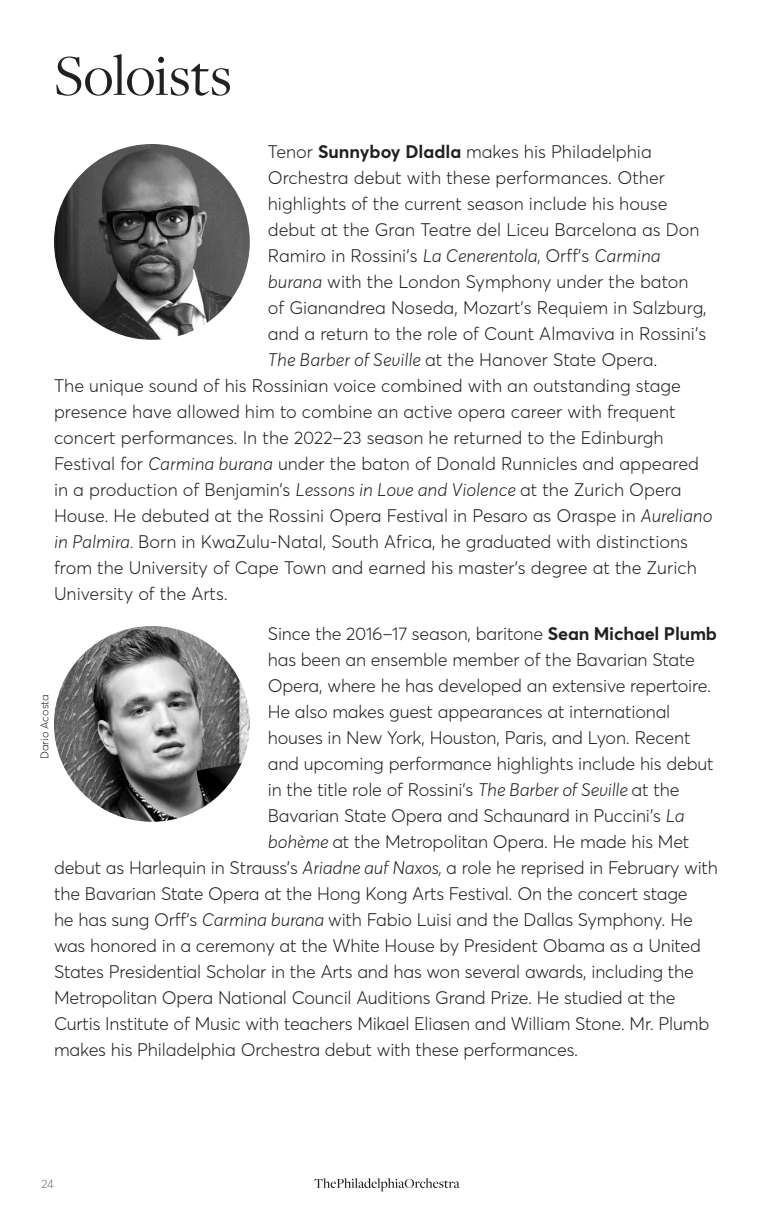
<style>
.page{position:relative;width:774px;height:1224px;background:#fff}
.page>*{position:absolute;margin:0;border:0;box-sizing:border-box;transform-origin:0 0}
.Headline{font:60px "Freight Disp Pro";color:#231f20}
.t1{font:300 18px "Averta Std";letter-spacing:-.01em;color:#231f20}
.t2{font:300 12px "Averta Std";color:#717275}
.t3{font:300 11px "Averta Std";color:#231f20}
.s1{font-weight:700}
.s2{font-style:italic}
</style>
<div class="page">
<svg style="left:314px;top:1178px;width:146px;height:13px"></svg>
<img style="left:54px;top:144px;width:196px;height:196px;border-radius:98px">
<img style="left:54px;top:626px;width:196px;height:196px;border-radius:98px">
<p class="Headline" style="left:54px;top:37px;width:179px">Soloists</p>
<p class="t1" style="left:268px;top:140px;width:385px">Tenor <span class="s1">Sunnyboy Dladla</span> makes his Philadelphia</p>
<p class="t1" style="left:268px;top:166px;width:399px">Orchestra debut with these performances. Other</p>
<p class="t1" style="left:268px;top:192px;width:401px">highlights of the current season include his house</p>
<p class="t1" style="left:268px;top:218px;width:433px">debut at the Gran Teatre del Liceu Barcelona as Don</p>
<p class="t1" style="left:268px;top:244px;width:394px">Ramiro in Rossini’s <span class="s2">La Cenerentola,</span> Orff’s <span class="s2">Carmina</span></p>
<p class="t1" style="left:268px;top:270px;width:422px"><span class="s2">burana</span> with the London Symphony under the baton</p>
<p class="t1" style="left:268px;top:296px;width:441px">of Gianandrea Noseda, Mozart’s Requiem in Salzburg,</p>
<p class="t1" style="left:268px;top:322px;width:440px">and a return to the role of Count Almaviva in Rossini’s</p>
<p class="t1" style="left:268px;top:348px;width:391px"><span class="s2">The Barber of Seville</span> at the Hanover State Opera.</p>
<p class="t1" style="left:54px;top:374px;width:629px">The unique sound of his Rossinian voice combined with an outstanding stage</p>
<p class="t1" style="left:54px;top:400px;width:623px">presence have allowed him to combine an active opera career with frequent</p>
<p class="t1" style="left:54px;top:426px;width:611px">concert performances. In the 2022–23 season he returned to the Edinburgh</p>
<p class="t1" style="left:54px;top:452px;width:647px">Festival for <span class="s2">Carmina burana</span> under the baton of Donald Runnicles and appeared</p>
<p class="t1" style="left:54px;top:478px;width:629px">in a production of Benjamin’s <span class="s2">Lessons in Love and Violence</span> at the Zurich Opera</p>
<p class="t1" style="left:54px;top:504px;width:660px">House. He debuted at the Rossini Opera Festival in Pesaro as Oraspe in <span class="s2">Aureliano</span></p>
<p class="t1" style="left:54px;top:530px;width:635px"><span class="s2">in Palmira.</span> Born in KwaZulu-Natal, South Africa, he graduated with distinctions</p>
<p class="t1" style="left:54px;top:556px;width:644px">from the University of Cape Town and earned his master’s degree at the Zurich</p>
<p class="t1" style="left:54px;top:582px;width:175px">University of the Arts.</p>
<p class="t1" style="left:268px;top:622px;width:451px">Since the 2016–17 season, baritone <span class="s1">Sean Michael Plumb</span></p>
<p class="t1" style="left:268px;top:648px;width:428px">has been an ensemble member of the Bavarian State</p>
<p class="t1" style="left:268px;top:674px;width:445px">Opera, where he has developed an extensive repertoire.</p>
<p class="t1" style="left:268px;top:700px;width:404px">He also makes guest appearances at international</p>
<p class="t1" style="left:268px;top:726px;width:424px">houses in New York, Houston, Paris, and Lyon. Recent</p>
<p class="t1" style="left:268px;top:752px;width:447px">and upcoming performance highlights include his debut</p>
<p class="t1" style="left:268px;top:778px;width:413px">in the title role of Rossini’s <span class="s2">The Barber of Seville</span> at the</p>
<p class="t1" style="left:268px;top:804px;width:418px">Bavarian State Opera and Schaunard in Puccini’s <span class="s2">La</span></p>
<p class="t1" style="left:268px;top:830px;width:423px"><span class="s2">bohème</span> at the Metropolitan Opera. He made his Met</p>
<p class="t1" style="left:54px;top:856px;width:666px">debut as Harlequin in Strauss’s <span class="s2">Ariadne auf Naxos,</span> a role he reprised in February with</p>
<p class="t1" style="left:54px;top:882px;width:635px">the Bavarian State Opera at the Hong Kong Arts Festival. On the concert stage</p>
<p class="t1" style="left:54px;top:908px;width:640px">he has sung Orff’s <span class="s2">Carmina burana</span> with Fabio Luisi and the Dallas Symphony. He</p>
<p class="t1" style="left:54px;top:934px;width:649px">was honored in a ceremony at the White House by President Obama as a United</p>
<p class="t1" style="left:54px;top:960px;width:642px">States Presidential Scholar in the Arts and has won several awards, including the</p>
<p class="t1" style="left:54px;top:986px;width:623px">Metropolitan Opera National Council Auditions Grand Prize. He studied at the</p>
<p class="t1" style="left:54px;top:1012px;width:657px">Curtis Institute of Music with teachers Mikael Eliasen and William Stone. Mr. Plumb</p>
<p class="t1" style="left:54px;top:1038px;width:526px">makes his Philadelphia Orchestra debut with these performances.</p>
<p class="t3" style="left:38px;top:759px;width:66px;rotate:-90deg">Dario Acosta</p>
<p class="t2" style="left:42px;top:1176px;width:14px">24</p>
</div>
